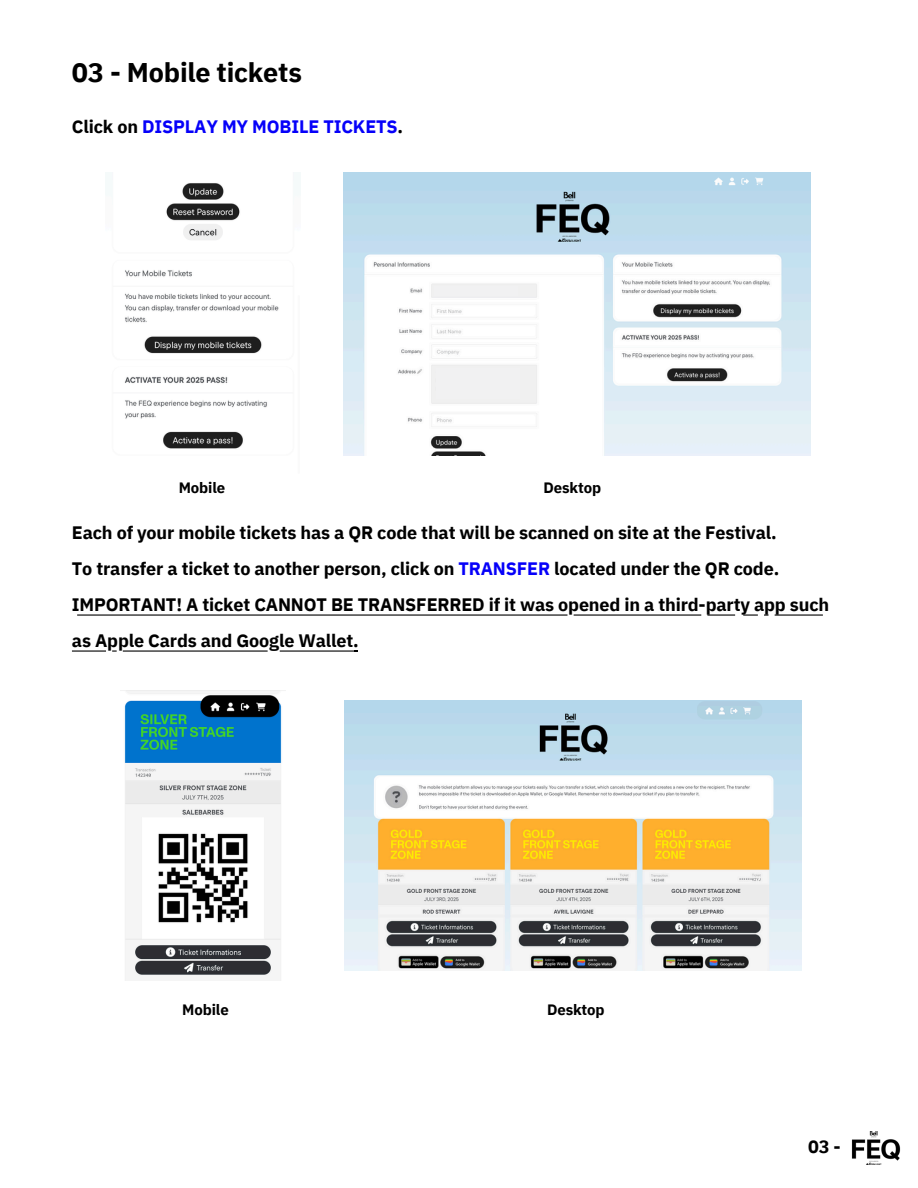
<style>
.page{position:relative;width:918px;height:1188px;background:#fff}
.page>*{position:absolute;margin:0;border:0;box-sizing:border-box;transform-origin:0 0}
.t1{font:700 27px "IBM Plex Sans";letter-spacing:-.01em;color:#000}
.t2{font:700 18px/36px "IBM Plex Sans";letter-spacing:-.01em;color:#000}
.t3{font:700 18px "IBM Plex Sans";letter-spacing:-.01em;color:#0600f9}
.t4{font:700 15px "IBM Plex Sans";letter-spacing:-.01em;color:#000}
.s1{color:#000}
.s2{color:#0600f9}
</style>
<div class="page">
<svg style="left:77px;top:614px;width:746px;height:2px"></svg>
<svg style="left:72px;top:650px;width:286px;height:2px"></svg>
<img style="left:851px;top:1131px;width:50px;height:34px">
<img style="left:343px;top:172px;width:467px;height:284px">
<div style="left:436px;top:368px;width:84px;height:31px;background:#f1f1f2"></div>
<div style="left:434px;top:286px;width:84px;height:10px;background:#f1f1f2"></div>
<img style="left:124px;top:183px;width:155px;height:266px">
<img style="left:124px;top:691px;width:158px;height:290px">
<img style="left:345px;top:701px;width:456px;height:270px">
<p class="t1" style="left:72px;top:55px;width:232px">03 - Mobile tickets</p>
<p class="t3" style="left:72px;top:115px;width:333px"><span class="s1">Click on</span> DISPLAY MY MOBILE TICKETS<span class="s1">.</span></p>
<p class="t4" style="left:179px;top:477px;width:48px">Mobile</p>
<h2 class="t4" style="left:544px;top:477px;width:59px">Desktop</h2>
<h2 class="t2" style="left:72px;top:515px;width:759px">Each of your mobile tickets has a QR code that will be scanned on site at the Festival.<br>To transfer a ticket to another person, click on <span class="s2">TRANSFER</span> located under the QR code.<br>IMPORTANT! A ticket CANNOT BE TRANSFERRED if it was opened in a third-party app such as Apple Cards and Google Wallet.</h2>
<p class="t4" style="left:182px;top:1000px;width:48px">Mobile</p>
<p class="t4" style="left:547px;top:1000px;width:59px">Desktop</p>
<p class="t2" style="left:808px;top:1128px;width:34px">03 -</p>
</div>
